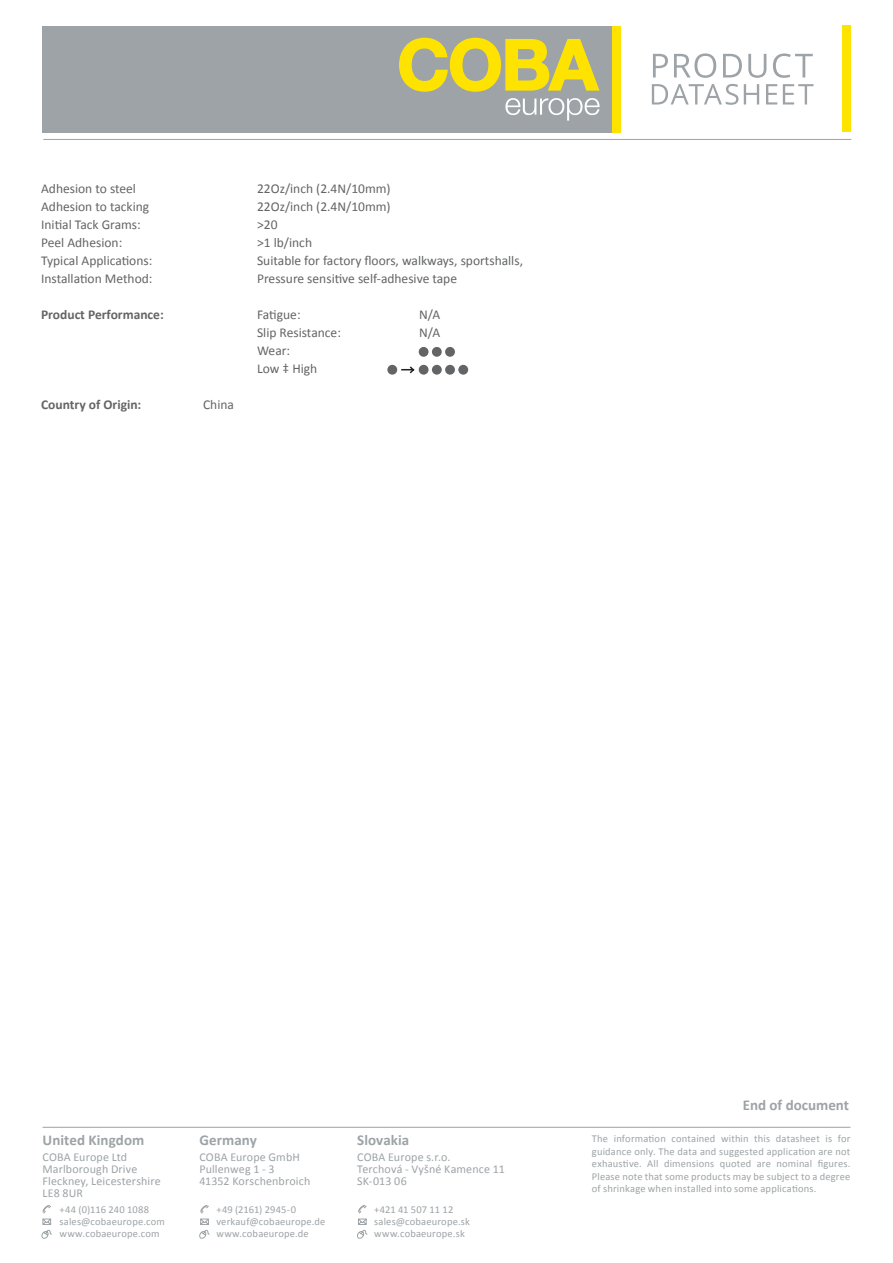
<style>
.page{position:relative;width:893px;height:1263px;background:#fff}
.page>*{position:absolute;margin:0;border:0;box-sizing:border-box;transform-origin:0 0}
.t1{font:700 15px "Calibri";letter-spacing:.005em;color:#9da3a6}
.t2{font:13.5px/18px "Calibri";color:#636466}
.t3{font:700 13.5px "Calibri";color:#636466}
.t4{font:12px/12px "Calibri";letter-spacing:.01em;color:#9da3a6}
.t5{font:10.5px/12px "Calibri";letter-spacing:.015em;color:#9da3a6}
</style>
<div class="page">
<hr style="left:43px;top:139px;width:808px;height:1px;background:#9da3a6">
<hr style="left:43px;top:1127px;width:807px;height:1px;background:#9da3a6">
<div style="left:43px;top:26px;width:578px;height:106px;background:#9da3a6"></div>
<svg style="left:652px;top:84px;width:161px;height:21px"></svg>
<svg style="left:653px;top:53px;width:160px;height:25px"></svg>
<svg style="left:399px;top:37px;width:201px;height:55px"></svg>
<svg style="left:505px;top:98px;width:95px;height:23px"></svg>
<div style="left:612px;top:26px;width:9px;height:106px;background:#ffe300"></div>
<div style="left:842px;top:26px;width:8px;height:106px;background:#ffe300"></div>
<svg style="left:41px;top:1205px;width:11px;height:34px"></svg>
<svg style="left:199px;top:1205px;width:11px;height:34px"></svg>
<svg style="left:357px;top:1205px;width:11px;height:34px"></svg>
<div style="left:419px;top:365px;width:10px;height:10px;background:#636466;border-radius:50%"></div>
<div style="left:432px;top:365px;width:10px;height:10px;background:#636466;border-radius:50%"></div>
<div style="left:445px;top:365px;width:10px;height:10px;background:#636466;border-radius:50%"></div>
<div style="left:458px;top:365px;width:10px;height:10px;background:#636466;border-radius:50%"></div>
<div style="left:387px;top:365px;width:10px;height:10px;background:#636466;border-radius:50%"></div>
<svg style="left:401px;top:366px;width:14px;height:8px"></svg>
<div style="left:419px;top:347px;width:10px;height:10px;background:#636466;border-radius:50%"></div>
<div style="left:432px;top:347px;width:10px;height:10px;background:#636466;border-radius:50%"></div>
<div style="left:445px;top:347px;width:10px;height:10px;background:#636466;border-radius:50%"></div>
<p class="t2" style="left:41px;top:180px;width:96px">Adhesion to steel</p>
<p class="t2" style="left:257px;top:180px;width:135px">22Oz/inch (2.4N/10mm)</p>
<p class="t2" style="left:41px;top:198px;width:110px">Adhesion to tacking</p>
<p class="t2" style="left:257px;top:198px;width:135px">22Oz/inch (2.4N/10mm)</p>
<p class="t2" style="left:41px;top:216px;width:101px">Initial Tack Grams:</p>
<p class="t2" style="left:257px;top:216px;width:22px">&gt;20</p>
<p class="t2" style="left:41px;top:234px;width:83px">Peel Adhesion:</p>
<p class="t2" style="left:257px;top:234px;width:56px">&gt;1 lb/inch</p>
<p class="t2" style="left:41px;top:252px;width:113px">Typical Applications:</p>
<p class="t2" style="left:257px;top:252px;width:267px">Suitable for factory floors, walkways, sportshalls,</p>
<p class="t2" style="left:41px;top:270px;width:113px">Installation Method:</p>
<p class="t2" style="left:257px;top:270px;width:201px">Pressure sensitive self-adhesive tape</p>
<p class="t3" style="left:41px;top:306px;width:124px">Product Performance:</p>
<p class="t2" style="left:257px;top:306px;width:45px">Fatigue:</p>
<p class="t2" style="left:419px;top:306px;width:23px">N/A</p>
<p class="t2" style="left:257px;top:324px;width:85px">Slip Resistance:</p>
<p class="t2" style="left:419px;top:324px;width:23px">N/A</p>
<p class="t2" style="left:257px;top:342px;width:62px">Wear:<br>Low ‡ H igh</p>
<p class="t3" style="left:41px;top:396px;width:102px">Country of Origin:</p>
<p class="t2" style="left:203px;top:396px;width:32px">China</p>
<h1 class="t1" style="left:43px;top:1130px;width:103px">United Kingdom</h1>
<p class="t4" style="left:43px;top:1151px;width:120px">COBA Europe Ltd<br>Marlborough Drive<br>Fleckney, Leicestershire<br>LE8 8UR</p>
<p class="t5" style="left:60px;top:1203px;width:107px">+44 (0)116 240 1088 sales@cobaeurope.com www.cobaeurope.com</p>
<h1 class="t1" style="left:199px;top:1130px;width:59px">Germany</h1>
<p class="t4" style="left:199px;top:1151px;width:112px">COBA Europe GmbH<br>Pullenweg 1 - 3<br>41352 Korschenbroich</p>
<p class="t5" style="left:216px;top:1203px;width:111px">+49 (2161) 2945-0 verkauf@cobaeurope.de www.cobaeurope.de</p>
<h1 class="t1" style="left:357px;top:1130px;width:54px">Slovakia</h1>
<p class="t4" style="left:357px;top:1151px;width:149px">COBA Europe s.r.o.<br>Terchová - Vyšné Kamence 11<br>SK-013 06</p>
<p class="t5" style="left:374px;top:1203px;width:97px">+421 41 507 11 12 sales@cobaeurope.sk www.cobaeurope.sk</p>
<h1 class="t1" style="left:743px;top:1096px;width:108px">End of document</h1>
<p class="t5" style="left:592px;top:1132px;width:260px;line-height:12.6px;text-align:justify">The information contained within this datasheet is for guidance only. The data and suggested application are not exhaustive. All dimensions quoted are nominal figures.<br>Please note that some products may be subject to a degree of shrinkage when installed into some applications.</p>
</div>
